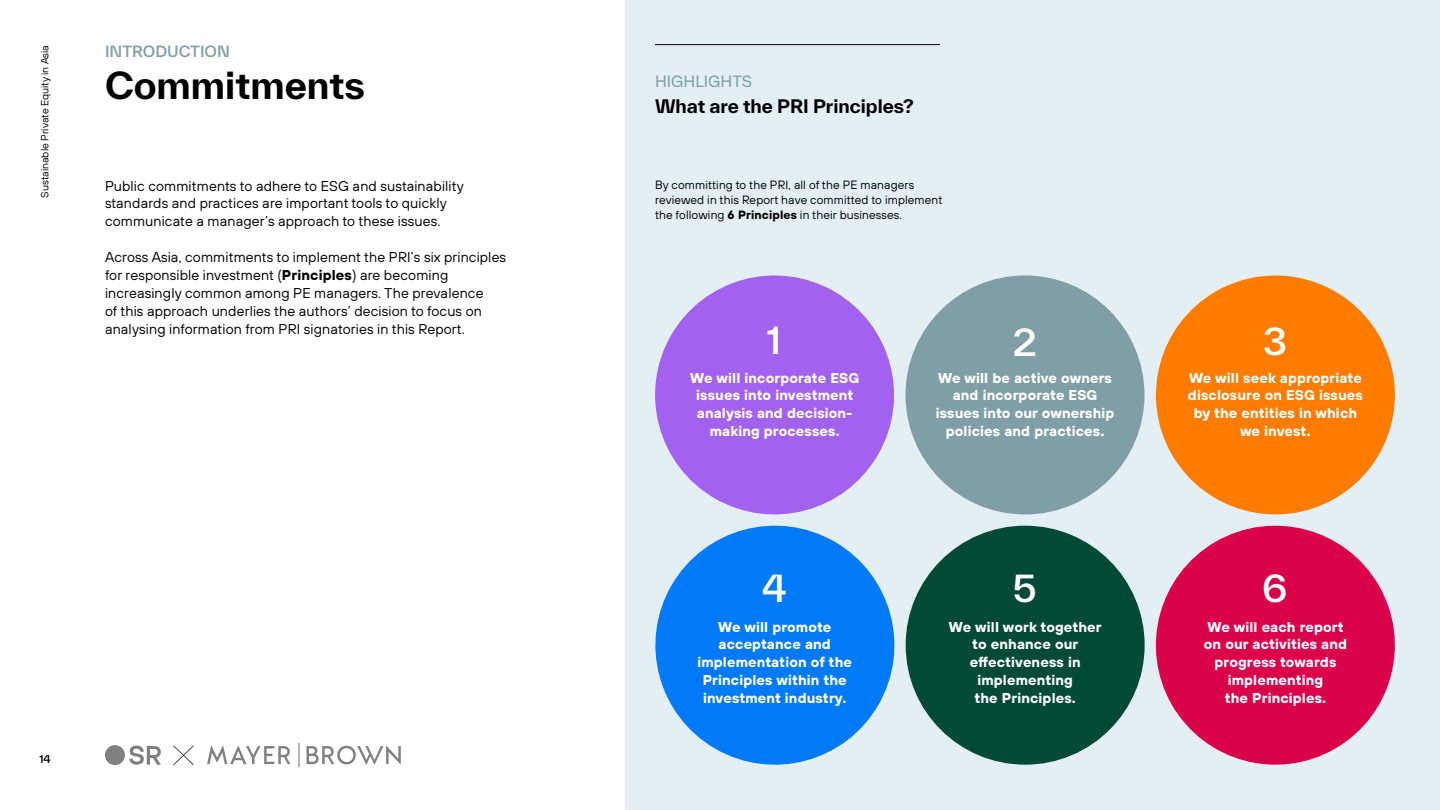
<style>
.page{position:relative;width:1440px;height:810px;background:#fff}
.page>*{position:absolute;margin:0;border:0;box-sizing:border-box;transform-origin:0 0}
.t1{font:700 36px "TWK Everett";color:#000}
.t2{font:500 36px "TWK Everett";color:#fff}
.t3{font:700 18px "TWK Everett";color:#000}
.t4{font:500 15px "TWK Everett";color:#809ea6}
.t5{font:15px "TWK Everett";color:#809ea6}
.t6{font:700 14.25px/18px "TT Hoves Pro";letter-spacing:.01em;color:#fff;text-align:center}
.t7{font:14.25px/18px "TT Hoves Pro";letter-spacing:.01em;color:#000}
.t8{font:12px/15px "TT Hoves Pro";letter-spacing:.01em;color:#000}
.t9{font:10.5px "TT Hoves Pro";color:#000}
.t10{font:500 10.5px "TWK Everett";color:#000}
.s1{font-weight:700}
</style>
<div class="page">
<svg style="left:207px;top:746px;width:84px;height:18px"></svg>
<svg style="left:307px;top:746px;width:94px;height:19px"></svg>
<svg style="left:298px;top:744px;width:1px;height:23px"></svg>
<svg style="left:173px;top:745px;width:21px;height:21px"></svg>
<div style="left:105px;top:745px;width:20px;height:20px;background:#808080;border-radius:50%"></div>
<svg style="left:129px;top:746px;width:32px;height:19px"></svg>
<div style="left:625px;top:0;width:815px;height:810px;background:#e4eff5"></div>
<svg style="left:655px;top:275px;width:256px;height:234px;fill:#a361f0"></svg>
<svg style="left:1139px;top:275px;width:256px;height:234px;fill:#ff7c01"></svg>
<div style="left:906px;top:275px;width:238px;height:239px;background:#809ea6;border-radius:50%"></div>
<svg style="left:1139px;top:509px;width:256px;height:256px;fill:#db004a"></svg>
<div style="left:906px;top:526px;width:239px;height:239px;background:#004a36;border-radius:50%"></div>
<svg style="left:655px;top:509px;width:256px;height:256px;fill:#007af7"></svg>
<hr style="left:655px;top:44px;width:285px;height:1px;background:#0c0000">
<p class="t9" style="left:38px;top:198px;width:154px;rotate:-90deg">Sustainable Private Equity in Asia</p>
<p class="t4" style="left:105px;top:41px;width:126px">INTRODUCTION</p>
<h1 class="t1" style="left:105px;top:60px;width:261px">Commitments</h1>
<p class="t7" style="left:105px;top:176px;width:360px">Public commitments to adhere to ESG and sustainability standards and practices are important tools to quickly communicate a manager’s approach to these issues.</p>
<p class="t7" style="left:105px;top:248px;width:403px">Across Asia, commitments to implement the PRI’s six principles for responsible investment (<span class="s1">Principles</span>) are becoming increasingly common among PE managers. The prevalence<br>of this approach underlies the authors’ decision to focus on analysing information from PRI signatories in this Report.</p>
<p class="t10" style="left:39px;top:752px;width:13px">14</p>
<p class="t5" style="left:655px;top:71px;width:99px">HIGHLIGHTS</p>
<p class="t3" style="left:655px;top:93px;width:260px">What are the PRI Principles?</p>
<p class="t8" style="left:655px;top:177px;width:289px">By committing to the PRI, all of the PE managers reviewed in this Report have committed to implement the following <span class="s1">6 Principles</span> in their businesses.</p>
<h1 class="t2" style="left:767px;top:315px;width:16px">1</h1>
<h1 class="t2" style="left:1263px;top:317px;width:25px">3</h1>
<p class="t6" style="left:1188px;top:368px;width:176px">We will seek appropriate disclosure on ESG issues by the entities in which we invest.</p>
<h1 class="t2" style="left:1013px;top:317px;width:26px">2</h1>
<p class="t6" style="left:936px;top:368px;width:180px">We will be active owners and incorporate ESG issues into our ownership policies and practices.</p>
<p class="t6" style="left:690px;top:368px;width:170px">We will incorporate ESG issues into investment analysis and decision&shy;making processes.</p>
<h1 class="t2" style="left:762px;top:563px;width:26px">4</h1>
<p class="t6" style="left:697px;top:617px;width:156px">We will promote acceptance and implementation of the<br>Principles within the investment industry.</p>
<h1 class="t2" style="left:1013px;top:563px;width:25px">5</h1>
<p class="t6" style="left:949px;top:617px;width:154px">We will work together to enhance our effectiveness in implementing<br>the Principles.</p>
<h1 class="t2" style="left:1262px;top:563px;width:27px">6</h1>
<p class="t6" style="left:1204px;top:617px;width:145px">We will each report on our activities and progress towards implementing<br>the Principles.</p>
</div>
